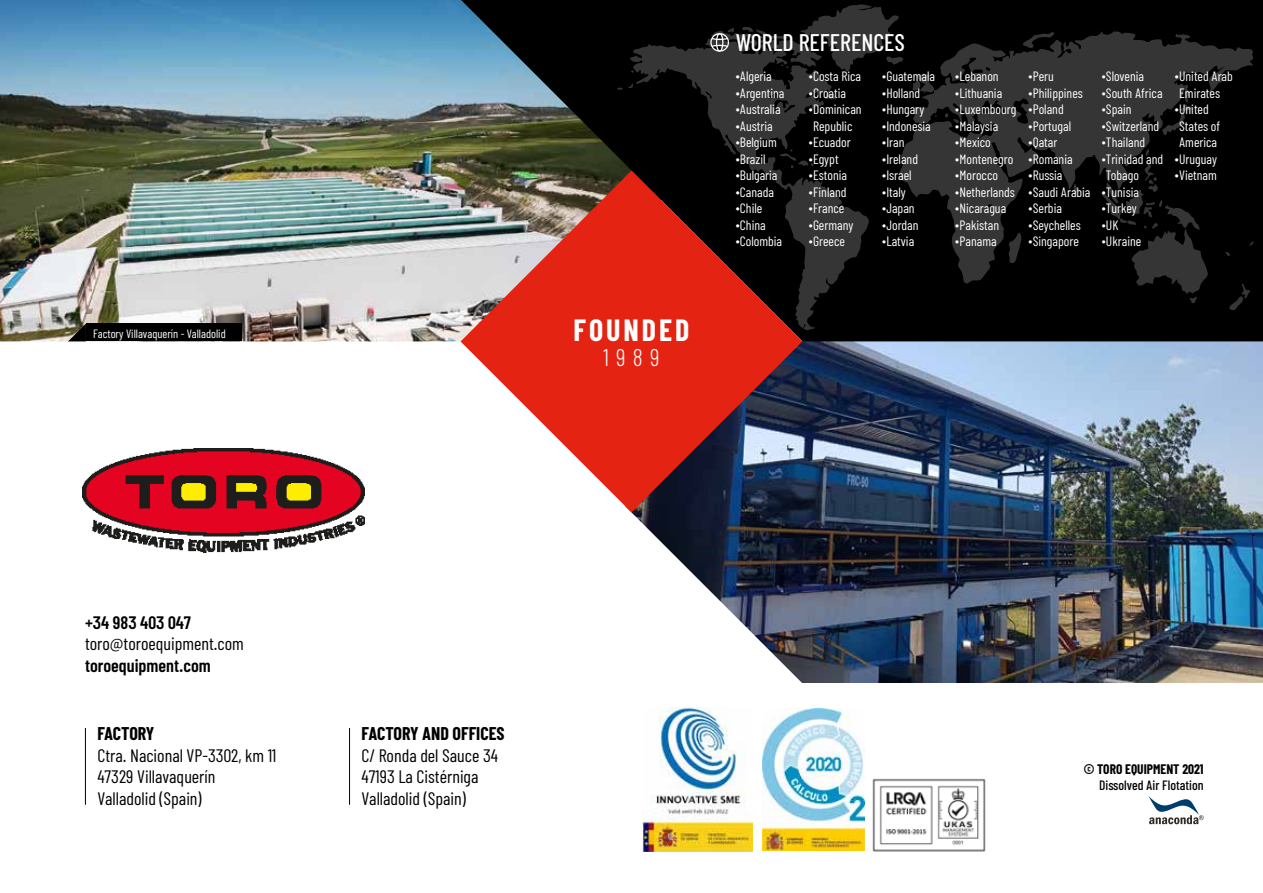
<style>
.page{position:relative;width:1263px;height:893px;background:#fff}
.page>*{position:absolute;margin:0;border:0;box-sizing:border-box;transform-origin:0 0}
.t1{font:700 30px "Barlow Condensed";letter-spacing:.1em;color:#fff}
.t2{font:500 24px "Barlow Condensed";color:#fff}
.t3{font:300 24px "Barlow Condensed";color:#fff}
.t4{font:18px/21.6px "Barlow Condensed";color:#000}
.t5{font:600 18px "Barlow Condensed";color:#000}
.t6{font:700 18px "Barlow Condensed";color:#000}
.t7{font:700 18px "Barlow Condensed";letter-spacing:-.02em;color:#000}
.t8{font:13.5px/16.5px "Barlow Condensed";color:#fff}
.t9{font:500 13.5px "Barlow Condensed";color:#000}
.t10{font:700 13.5px "Barlow Condensed";color:#000}
.t11{font:12px "Barlow Condensed";color:#fff}
</style>
<div class="page">
<svg style="left:1149px;top:796px;width:54px;height:28px"></svg>
<img style="left:0;top:0;width:461px;height:341px">
<img style="left:802px;top:341px;width:461px;height:342px">
<svg style="left:0;top:341px;width:802px;height:342px"></svg>
<svg style="left:461px;top:0;width:802px;height:341px;background:#0f1211"></svg>
<svg style="left:617px;top:83px;width:13px;height:7px"></svg>
<svg style="left:630px;top:38px;width:239px;height:292px;background:#161616"></svg>
<svg style="left:781px;top:64px;width:8px;height:4px"></svg>
<svg style="left:799px;top:4px;width:105px;height:67px;background:#1b1b1b"></svg>
<svg style="left:780px;top:149px;width:34px;height:20px"></svg>
<svg style="left:1073px;top:191px;width:4px;height:4px"></svg>
<svg style="left:899px;top:113px;width:124px;height:171px;background:#141414"></svg>
<svg style="left:912px;top:73px;width:1px;height:20px"></svg>
<svg style="left:913px;top:29px;width:341px;height:162px;background:#202020"></svg>
<svg style="left:1022px;top:31px;width:33px;height:18px"></svg>
<svg style="left:1162px;top:85px;width:31px;height:50px;background:#171717"></svg>
<svg style="left:1145px;top:149px;width:5px;height:7px"></svg>
<svg style="left:1229px;top:283px;width:21px;height:28px"></svg>
<svg style="left:1249px;top:241px;width:5px;height:5px"></svg>
<svg style="left:1224px;top:251px;width:6px;height:6px"></svg>
<svg style="left:1100px;top:163px;width:108px;height:141px;background:#0f0f0f"></svg>
<svg style="left:461px;top:170px;width:341px;height:342px;background:#ab4c46"></svg>
<img style="left:83px;top:448px;width:281px;height:104px">
<svg style="left:710px;top:27px;width:78px;height:25px;background:#292929"></svg>
<img style="left:642px;top:708px;width:111px;height:143px">
<img style="left:762px;top:708px;width:102px;height:143px">
<hr style="left:85px;top:728px;width:1px;height:77px;background:#000">
<hr style="left:349px;top:728px;width:1px;height:77px;background:#000">
<div style="left:86px;top:324px;width:155px;height:17px;background:#000"></div>
<svg style="left:68px;top:324px;width:18px;height:17px"></svg>
<img style="left:872px;top:778px;width:114px;height:74px">
<p class="t11" style="left:93px;top:326px;width:134px">Factory Villavaquerín - Valladolid</p>
<h1 class="t1" style="left:573px;top:311px;width:118px">FOUNDED</h1>
<h2 class="t3" style="left:603px;top:343px;width:58px">1989</h2>
<h2 class="t2" style="left:736px;top:28px;width:171px">WORLD REFERENCES</h2>
<p class="t8" style="left:736px;top:68px;width:50px">∙Algeria ∙Argentina ∙Australia ∙Austria ∙Belgium ∙Brazil ∙Bulgaria ∙Canada ∙Chile ∙China ∙Colombia</p>
<p class="t8" style="left:809px;top:68px;width:54px">∙Costa Rica</p>
<p class="t8" style="left:809px;top:84px;width:39px">∙Croatia</p>
<p class="t8" style="left:809px;top:101px;width:54px">∙Dominican</p>
<p class="t8" style="left:813px;top:117px;width:41px">Republic</p>
<p class="t8" style="left:809px;top:134px;width:43px">∙Ecuador</p>
<p class="t8" style="left:809px;top:150px;width:31px">∙Egypt</p>
<p class="t8" style="left:809px;top:167px;width:40px">∙Estonia</p>
<p class="t8" style="left:809px;top:183px;width:39px">∙Finland</p>
<p class="t8" style="left:809px;top:200px;width:37px">∙France</p>
<p class="t8" style="left:809px;top:216px;width:46px">∙Germany</p>
<p class="t8" style="left:809px;top:233px;width:38px">∙Greece</p>
<p class="t8" style="left:882px;top:68px;width:54px">∙Guatemala ∙Holland ∙Hungary ∙Indonesia ∙Iran ∙Ireland ∙Israel ∙Italy ∙Japan ∙Jordan ∙Latvia</p>
<p class="t8" style="left:955px;top:68px;width:62px">∙Lebanon ∙Lithuania ∙Luxembourg ∙Malaysia ∙Mexico ∙Montenegro ∙Morocco ∙Netherlands ∙Nicaragua ∙Pakistan ∙Panama</p>
<p class="t8" style="left:1028px;top:68px;width:64px">∙Peru ∙Philippines ∙Poland ∙Portugal ∙Qatar ∙Romania ∙Russia ∙Saudi Arabia ∙Serbia ∙Seychelles ∙Singapore</p>
<p class="t8" style="left:1102px;top:68px;width:44px">∙Slovenia</p>
<p class="t8" style="left:1102px;top:84px;width:62px">∙South Africa</p>
<p class="t8" style="left:1102px;top:101px;width:31px">∙Spain</p>
<p class="t8" style="left:1102px;top:117px;width:59px">∙Switzerland</p>
<p class="t8" style="left:1102px;top:134px;width:45px">∙Thailand</p>
<p class="t8" style="left:1102px;top:150px;width:63px">∙Trinidad and</p>
<p class="t8" style="left:1106px;top:167px;width:35px">Tobago</p>
<p class="t8" style="left:1102px;top:183px;width:39px">∙Tunisia</p>
<p class="t8" style="left:1102px;top:200px;width:37px">∙Turkey</p>
<p class="t8" style="left:1102px;top:216px;width:18px">∙UK</p>
<p class="t8" style="left:1102px;top:233px;width:41px">∙Ukraine</p>
<p class="t8" style="left:1175px;top:68px;width:59px">∙United Arab</p>
<p class="t8" style="left:1179px;top:84px;width:42px">Emirates</p>
<p class="t8" style="left:1175px;top:101px;width:35px">∙United</p>
<p class="t8" style="left:1179px;top:117px;width:43px">States of</p>
<p class="t8" style="left:1179px;top:134px;width:40px">America</p>
<p class="t8" style="left:1175px;top:150px;width:44px">∙Uruguay</p>
<p class="t8" style="left:1175px;top:167px;width:43px">∙Vietnam</p>
<h3 class="t5" style="left:85px;top:611px;width:107px">+34 983 403 047</h3>
<h3 class="t4" style="left:85px;top:633px;width:160px">toro@toroequipment.com</h3>
<h3 class="t5" style="left:85px;top:654px;width:127px">toroequipment.com</h3>
<h3 class="t7" style="left:97px;top:722px;width:58px">FACTORY</h3>
<h3 class="t4" style="left:97px;top:744px;width:180px">Ctra. Nacional VP-3302, km 11<br>47329 Villavaquerín<br>Valladolid (Spain)</h3>
<h3 class="t6" style="left:362px;top:722px;width:145px">FACTORY AND OFFICES</h3>
<h3 class="t4" style="left:362px;top:744px;width:138px">C/ Ronda del Sauce 34<br>47193 La Cistérniga<br>Valladolid (Spain)</h3>
<p class="t10" style="left:1084px;top:760px;width:121px">© TORO EQUIPMENT 2021</p>
<p class="t9" style="left:1099px;top:776px;width:106px">Dissolved Air Flotation</p>
</div>
